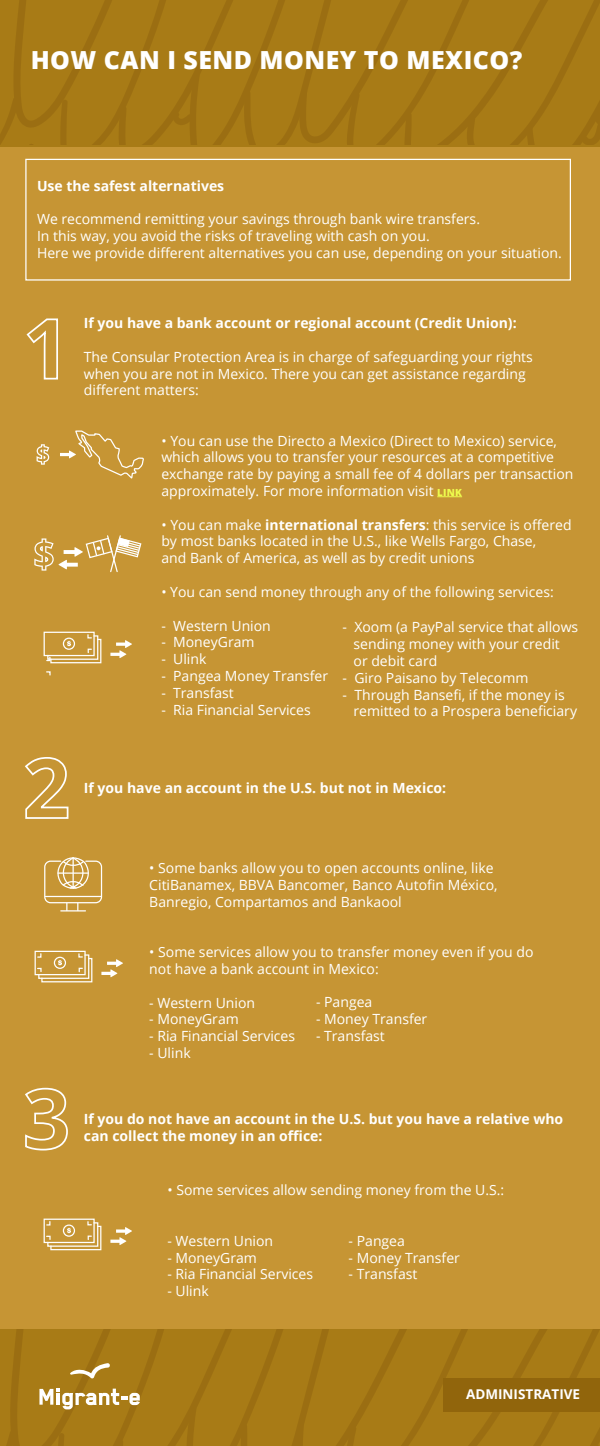
<style>
.page{position:relative;width:600px;height:1446px;background:#fff}
.page>*{position:absolute;margin:0;border:0;box-sizing:border-box;transform-origin:0 0}
.t1{font:800 24.9px "Open Sans";letter-spacing:.02em;color:#fff}
.t2{font:14.03px/16.8px "Open Sans";color:#fff}
.t3{font:700 14.03px/16.8px "Open Sans";color:#fff}
.t4{font:700 13.5px "Open Sans";color:#fff}
.s1{font-weight:800;font-size:9.8px;color:#eefd4d}
.s2{font-weight:700}
</style>
<div class="page">
<div style="left:0;top:130px;width:600px;height:1307px;background:#c69534"></div>
<svg style="left:0;top:1329px;width:600px;height:116px;background:#a57918"></svg>
<svg style="left:0;top:0;width:600px;height:145px;background:#a57815"></svg>
<svg style="left:437px;top:496px;width:25px;height:1px"></svg>
<div style="left:25px;top:159px;width:546px;height:121px;border:1px solid #fff"></div>
<svg style="left:26px;top:318px;width:32px;height:62px"></svg>
<svg style="left:25px;top:757px;width:44px;height:62px"></svg>
<svg style="left:25px;top:1087px;width:43px;height:64px"></svg>
<svg style="left:34px;top:535px;width:108px;height:38px"></svg>
<svg style="left:37px;top:444px;width:12px;height:20px"></svg>
<svg style="left:110px;top:640px;width:22px;height:18px"></svg>
<svg style="left:60px;top:430px;width:84px;height:48px"></svg>
<div style="left:44px;top:631px;width:51px;height:25px;border:1px solid #fff"></div>
<svg style="left:46px;top:671px;width:5px;height:5px"></svg>
<svg style="left:46px;top:633px;width:56px;height:31px"></svg>
<svg style="left:101px;top:959px;width:22px;height:18px"></svg>
<div style="left:35px;top:950px;width:51px;height:25px;border:1px solid #fff"></div>
<svg style="left:36px;top:952px;width:57px;height:31px"></svg>
<svg style="left:110px;top:1227px;width:22px;height:18px"></svg>
<div style="left:44px;top:1218px;width:51px;height:25px;border:1px solid #fff"></div>
<svg style="left:45px;top:1220px;width:57px;height:30px"></svg>
<svg style="left:57px;top:857px;width:32px;height:32px"></svg>
<hr style="left:58px;top:872px;width:30px;height:1px;background:#fff">
<div style="left:44px;top:860px;width:58px;height:43px;border:1px solid #fff;border-radius:6px"></div>
<hr style="left:45px;top:895px;width:56px;height:2px;background:#fff">
<svg style="left:61px;top:903px;width:24px;height:8px"></svg>
<h1 class="t1" style="left:31px;top:45px;width:493px">HOW CAN I SEND MONEY TO MEXICO?</h1>
<p class="t3" style="left:37px;top:178px;width:189px">Use the safest alternatives</p>
<p class="t2" style="left:37px;top:212px;width:526px">We recommend remitting your savings through bank wire transfers.<br>In this way, you avoid the risks of traveling with cash on you.<br>Here we provide different alternatives you can use, depending on your situation.</p>
<p class="t3" style="left:84px;top:316px;width:434px">If you have a bank account or regional account (Credit Union):</p>
<p class="t2" style="left:84px;top:350px;width:451px">The Consular Protection Area is in charge of safeguarding your rights when you are not in Mexico. There you can get assistance regarding different matters:</p>
<p class="t2" style="left:161px;top:433px;width:414px">ï You can use the Directo a Mexico (Direct to Mexico) service, which allows you to transfer your resources at a competitive exchange rate by paying a small fee of 4 dollars per transaction approximately. For more information visit <span class="s1">LINK</span></p>
<p class="t2" style="left:161px;top:517px;width:412px">ï You can make <span class="s2">international transfers</span>: this service is offered by most banks located in the U.S., like Wells Fargo, Chase,<br>and Bank of America, as well as by credit unions</p>
<p class="t2" style="left:161px;top:585px;width:394px">ï You can send money through any of the following services:</p>
<p class="t2" style="left:161px;top:618px;width:111px">- Western Union</p>
<p class="t2" style="left:161px;top:635px;width:95px">- MoneyGram</p>
<p class="t2" style="left:161px;top:652px;width:47px">- Ulink</p>
<p class="t2" style="left:161px;top:669px;width:168px">- Pangea Money Transfer</p>
<p class="t2" style="left:161px;top:685px;width:74px">- Transfast</p>
<p class="t2" style="left:161px;top:702px;width:151px">- Ria Financial Services</p>
<p class="t2" style="left:354px;top:620px;width:226px;text-indent:-11px">- Xoom (a PayPal service that allows sending money with your credit<br>or debit card</p>
<p class="t2" style="left:343px;top:670px;width:187px">- Giro Paisano by Telecomm</p>
<p class="t2" style="left:354px;top:685px;width:225px;text-indent:-11px">- Through Bansefi, if the money is remitted to a Prospera beneficiary</p>
<p class="t3" style="left:84px;top:781px;width:364px">If you have an account in the U.S. but not in Mexico:</p>
<p class="t2" style="left:149px;top:860px;width:350px">ï Some banks allow you to open accounts online, like<br>CitiBanamex, BBVA Bancomer, Banco Autofin México,<br>Banregio, Compartamos and Bankaool</p>
<p class="t2" style="left:149px;top:945px;width:386px">ï Some services allow you to transfer money even if you do not have a bank account in Mexico:</p>
<p class="t2" style="left:149px;top:995px;width:107px">- Western Union</p>
<p class="t2" style="left:149px;top:1012px;width:91px">- MoneyGram</p>
<p class="t2" style="left:149px;top:1029px;width:147px">- Ria Financial Services</p>
<p class="t2" style="left:149px;top:1045px;width:43px">- Ulink</p>
<p class="t2" style="left:316px;top:995px;width:58px">- Pangea</p>
<p class="t2" style="left:316px;top:1012px;width:113px">- Money Transfer</p>
<p class="t2" style="left:316px;top:1028px;width:70px">- Transfast</p>
<p class="t3" style="left:84px;top:1111px;width:481px">If you do not have an account in the U.S. but you have a relative who can collect the money in an office:</p>
<p class="t2" style="left:167px;top:1183px;width:338px">ï Some services allow sending money from the U.S.:</p>
<p class="t2" style="left:167px;top:1233px;width:107px">- Western Union</p>
<p class="t2" style="left:167px;top:1250px;width:91px">- MoneyGram</p>
<p class="t2" style="left:167px;top:1267px;width:147px">- Ria Financial Services</p>
<p class="t2" style="left:167px;top:1284px;width:43px">- Ulink</p>
<p class="t2" style="left:349px;top:1233px;width:58px">- Pangea</p>
<p class="t2" style="left:349px;top:1250px;width:113px">- Money Transfer</p>
<p class="t2" style="left:349px;top:1267px;width:70px">- Transfast</p>
<p class="t4" style="left:466px;top:1389px;width:116px">ADMINISTRATIVE</p>
</div>
